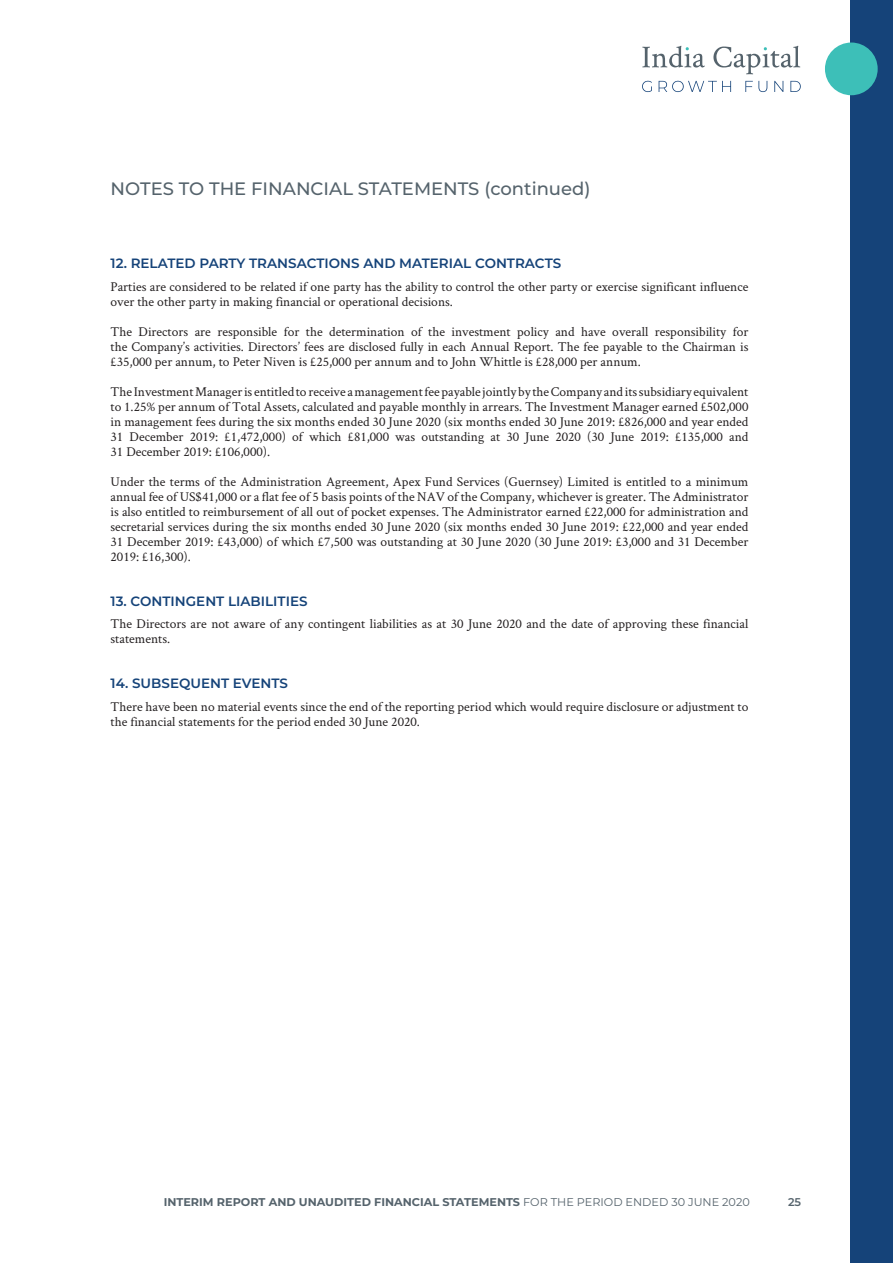
<style>
.page{position:relative;width:893px;height:1263px;background:#fff}
.page>*{position:absolute;margin:0;border:0;box-sizing:border-box;transform-origin:0 0}
.t1{font:500 18px "Montserrat";color:#55636c}
.t2{font:13.5px/15px "Crimson Text";color:#231f20}
.t3{font:600 13.5px "Montserrat";color:#154379}
.t4{font:700 11.25px "Montserrat";color:#55636c}
.t5{font:600 11.25px "Montserrat";color:#55636c}
.s1{font-weight:400}
</style>
<div class="page">
<div style="left:850px;top:0;width:43px;height:1263px;background:#154379"></div>
<svg style="left:642px;top:81px;width:10px;height:11px"></svg>
<svg style="left:659px;top:81px;width:72px;height:11px"></svg>
<svg style="left:745px;top:81px;width:22px;height:11px"></svg>
<svg style="left:774px;top:81px;width:9px;height:11px"></svg>
<svg style="left:790px;top:81px;width:11px;height:11px"></svg>
<svg style="left:642px;top:46px;width:63px;height:22px"></svg>
<svg style="left:713px;top:46px;width:87px;height:28px"></svg>
<div style="left:825px;top:43px;width:53px;height:52px;background:#3dbfb8;border-radius:50%"></div>
<h1 class="t1" style="left:111px;top:176px;width:481px">NOTES TO THE FINANCIAL STATEMENTS (continued)</h1>
<p class="t3" style="left:111px;top:254px;width:452px">12. RELATED PARTY TRANSACTIONS AND MATERIAL CONTRACTS</p>
<p class="t2" style="left:111px;top:278px;width:639px">Parties are considered to be related if one party has the ability to control the other party or exercise significant influence over the other party in making financial or operational decisions.</p>
<p class="t2" style="left:111px;top:323px;width:639px;text-align:justify">The Directors are responsible for the determination of the investment policy and have overall responsibility for the Company’s activities. Directors’ fees are disclosed fully in each Annual Report. The fee payable to the Chairman is £35,000 per annum, to Peter Niven is £25,000 per annum and to John Whittle is £28,000 per annum.</p>
<p class="t2" style="left:111px;top:383px;width:639px;text-align:justify">The Investment Manager is entitled to receive a management fee payable jointly by the Company and its subsidiary equivalent to 1.25% per annum of Total Assets, calculated and payable monthly in arrears. The Investment Manager earned £502,000 in management fees during the six months ended 30 June 2020 (six months ended 30 June 2019: £826,000 and year ended 31 December 2019: £1,472,000) of which £81,000 was outstanding at 30 June 2020 (30 June 2019: £135,000 and 31 December 2019: £106,000).</p>
<p class="t2" style="left:111px;top:473px;width:639px;text-align:justify">Under the terms of the Administration Agreement, Apex Fund Services (Guernsey) Limited is entitled to a minimum annual fee of US$41,000 or a flat fee of 5 basis points of the NAV of the Company, whichever is greater. The Administrator is also entitled to reimbursement of all out of pocket expenses. The Administrator earned £22,000 for administration and secretarial services during the six months ended 30 June 2020 (six months ended 30 June 2019: £22,000 and year ended 31 December 2019: £43,000) of which £7,500 was outstanding at 30 June 2020 (30 June 2019: £3,000 and 31 December 2019: £16,300).</p>
<p class="t3" style="left:111px;top:591px;width:199px">13. CONTINGENT LIABILITIES</p>
<p class="t2" style="left:111px;top:616px;width:639px">The Directors are not aware of any contingent liabilities as at 30 June 2020 and the date of approving these financial statements.</p>
<p class="t3" style="left:111px;top:674px;width:179px">14. SUBSEQUENT EVENTS</p>
<p class="t2" style="left:111px;top:698px;width:639px">There have been no material events since the end of the reporting period which would require disclosure or adjustment to the financial statements for the period ended 30 June 2020.</p>
<p class="t4" style="left:164px;top:1194px;width:588px">INTERIM REPORT AND UNAUDITED FINANCIAL STATEMENTS <span class="s1">FOR THE PERIOD ENDED 30 JUNE 2020</span></p>
<p class="t5" style="left:788px;top:1194px;width:15px">25</p>
</div>
